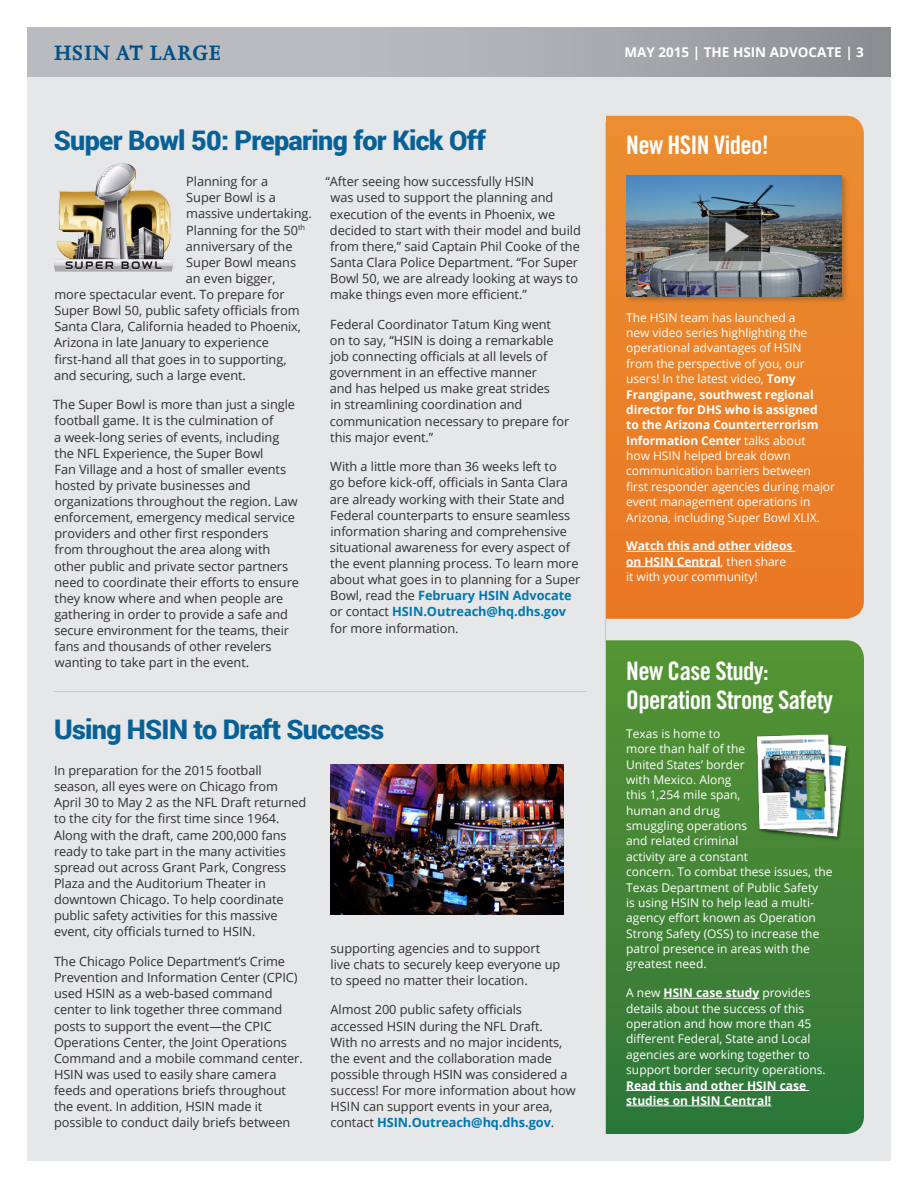
<style>
.page{position:relative;width:918px;height:1188px;background:#fff}
.page>*{position:absolute;margin:0;border:0;box-sizing:border-box;transform-origin:0 0}
.t1{font:900 27px "Roboto";letter-spacing:-.025em;color:#086196}
.t2{font:25.5px/28.5px "Trade Gothic LT Std Bd Cn 20";letter-spacing:-.025em;color:#fff}
.t3{font:700 24px "Joanna MT Std";letter-spacing:.02em;color:#005187}
.t4{font:700 13.5px "Open Sans";color:#fff}
.t5{font:12.75px/16.2px "Open Sans";letter-spacing:-.005em;color:#312f30}
.t6{font:12px/15.3px "Open Sans";color:#fff}
.t7{font:700 12px/15.3px "Open Sans";color:#fff}
.s1{font-weight:700;color:#0078ae}
.s2{font-weight:700}
.s3{font-weight:400}
</style>
<div class="page">
<div style="left:27px;top:78px;width:864px;height:1083px;background:#e6e7e9"></div>
<div style="left:27px;top:27px;width:864px;height:49px;background:linear-gradient(to right,#c5c6c9,#95979a)"></div>
<hr style="left:605px;top:122px;width:1px;height:1012px;background:#5a5a5d">
<hr style="left:54px;top:691px;width:533px;height:1px;background:#5a5a5d">
<svg style="left:606px;top:640px;width:258px;height:494px;background:#428437"></svg>
<hr style="left:664px;top:998px;width:95px;height:1px;background:#fff">
<hr style="left:626px;top:1090px;width:183px;height:1px;background:#fff">
<hr style="left:626px;top:1106px;width:145px;height:1px;background:#fff">
<svg style="left:606px;top:116px;width:258px;height:503px;background:#ea8129"></svg>
<hr style="left:626px;top:551px;width:169px;height:1px;background:#fff">
<hr style="left:626px;top:566px;width:95px;height:1px;background:#fff">
<img style="left:54px;top:163px;width:118px;height:109px">
<img style="left:330px;top:765px;width:234px;height:149px">
<img style="left:757px;top:730px;width:97px;height:115px">
<div style="left:625px;top:174px;width:224px;height:130px;background:#231f20;opacity:.25"></div>
<img style="left:626px;top:175px;width:216px;height:121px">
<img style="left:707px;top:207px;width:56px;height:57px">
<h3 class="t3" style="left:54px;top:40px;width:168px">HSIN AT LARGE</h3>
<p class="t4" style="left:625px;top:42px;width:241px">MAY 2015 | THE HSIN ADVOCATE | 3</p>
<h1 class="t1" style="left:54px;top:121px;width:433px">Super Bowl 50: Preparing for Kick Off</h1>
<p class="t5" style="left:186px;top:173px;width:83px">Planning for a</p>
<p class="t5" style="left:186px;top:189px;width:91px">Super Bowl is a</p>
<p class="t5" style="left:186px;top:205px;width:127px">massive undertaking.</p>
<p class="t5" style="left:186px;top:221px;width:120px">Planning for the 50<sup>th</sup></p>
<p class="t5" style="left:186px;top:238px;width:108px">anniversary of the</p>
<p class="t5" style="left:186px;top:254px;width:111px">Super Bowl means</p>
<p class="t5" style="left:186px;top:270px;width:91px">an even bigger,</p>
<p class="t5" style="left:55px;top:286px;width:232px">more spectacular event. To prepare for</p>
<p class="t5" style="left:55px;top:302px;width:247px">Super Bowl 50, public safety officials from</p>
<p class="t5" style="left:55px;top:318px;width:248px">Santa Clara, California headed to Phoenix,</p>
<p class="t5" style="left:54px;top:334px;width:216px">Arizona in late January to experience</p>
<p class="t5" style="left:54px;top:351px;width:234px">first-hand all that goes in to supporting,</p>
<p class="t5" style="left:54px;top:367px;width:193px">and securing, such a large event.</p>
<p class="t5" style="left:53px;top:396px;width:247px">The Super Bowl is more than just a single football game. It is the culmination of<br>a week-long series of events, including the NFL Experience, the Super Bowl<br>Fan Village and a host of smaller events hosted by private businesses and organizations throughout the region. Law enforcement, emergency medical service providers and other first responders from throughout the area along with other public and private sector partners need to coordinate their efforts to ensure they know where and when people are gathering in order to provide a safe and secure environment for the teams, their fans and thousands of other revelers wanting to take part in the event.</p>
<p class="t5" style="left:330px;top:173px;width:253px;text-indent:-4px">“After seeing how successfully HSIN<br>was used to support the planning and execution of the events in Phoenix, we decided to start with their model and build from there,” said Captain Phil Cooke of the Santa Clara Police Department. “For Super Bowl 50, we are already looking at ways to make things even more efficient.”</p>
<p class="t5" style="left:330px;top:316px;width:241px">Federal Coordinator Tatum King went<br>on to say, “HSIN is doing a remarkable job connecting officials at all levels of government in an effective manner<br>and has helped us make great strides<br>in streamlining coordination and communication necessary to prepare for this major event.”</p>
<p class="t5" style="left:330px;top:458px;width:252px">With a little more than 36 weeks left to<br>go before kick-off, officials in Santa Clara are already working with their State and Federal counterparts to ensure seamless information sharing and comprehensive situational awareness for every aspect of the event planning process. To learn more about what goes in to planning for a Super Bowl, read the <span class="s1">February HSIN Advocate </span>or contact <span class="s1">HSIN.Outreach@hq.dhs.gov </span>for more information.</p>
<h1 class="t1" style="left:54px;top:710px;width:332px">Using HSIN to Draft Success</h1>
<p class="t5" style="left:54px;top:762px;width:254px">In preparation for the 2015 football season, all eyes were on Chicago from April 30 to May 2 as the NFL Draft returned to the city for the first time since 1964.<br>Along with the draft, came 200,000 fans ready to take part in the many activities spread out across Grant Park, Congress Plaza and the Auditorium Theater in downtown Chicago. To help coordinate public safety activities for this massive event, city officials turned to HSIN.</p>
<p class="t5" style="left:54px;top:953px;width:250px">The Chicago Police Department’s Crime Prevention and Information Center (CPIC) used HSIN as a web-based command center to link together three command posts to support the event—the CPIC Operations Center, the Joint Operations Command and a mobile command center.<br>HSIN was used to easily share camera feeds and operations briefs throughout the event. In addition, HSIN made it possible to conduct daily briefs between</p>
<p class="t5" style="left:331px;top:939px;width:231px">supporting agencies and to support live chats to securely keep everyone up to speed no matter their location.</p>
<p class="t5" style="left:331px;top:1001px;width:247px">Almost 200 public safety officials accessed HSIN during the NFL Draft.<br>With no arrests and no major incidents, the event and the collaboration made possible through HSIN was considered a success! For more information about how HSIN can support events in your area, contact <span class="s1">HSIN.Outreach@hq.dhs.gov</span>.</p>
<h2 class="t2" style="left:626px;top:131px;width:144px">New HSIN Video!</h2>
<p class="t6" style="left:626px;top:309px;width:210px">The HSIN team has launched a<br>new video series highlighting the operational advantages of HSIN<br>from the perspective of you, our users! In the latest video, <span class="s2">Tony<br>Frangipane, southwest regional director for DHS who is assigned<br>to the Arizona Counterterrorism<br>Information Center</span> talks about<br>how HSIN helped break down communication barriers between first responder agencies during major event management operations in<br>Arizona, including Super Bowl XLIX.</p>
<p class="t7" style="left:626px;top:538px;width:168px">Watch this and other videos on HSIN Central<span class="s3">, then share it with your community!</span></p>
<h2 class="t2" style="left:626px;top:657px;width:208px">New Case Study:<br>Operation Strong Safety</h2>
<p class="t6" style="left:626px;top:726px;width:208px">Texas is home to<br>more than half of the<br>United States’ border<br>with Mexico. Along<br>this 1,254 mile span,<br>human and drug<br>smuggling operations<br>and related criminal<br>activity are a constant<br>concern. To combat these issues, the<br>Texas Department of Public Safety<br>is using HSIN to help lead a multi&shy;agency effort known as Operation<br>Strong Safety (OSS) to increase the patrol presence in areas with the greatest need.</p>
<p class="t6" style="left:626px;top:985px;width:201px">A new <span class="s2">HSIN case study</span> provides details about the success of this operation and how more than 45 different Federal, State and Local agencies are working together to support border security operations.</p>
<p class="t7" style="left:626px;top:1077px;width:181px">Read this and other HSIN case studies on HSIN Central!</p>
</div>
